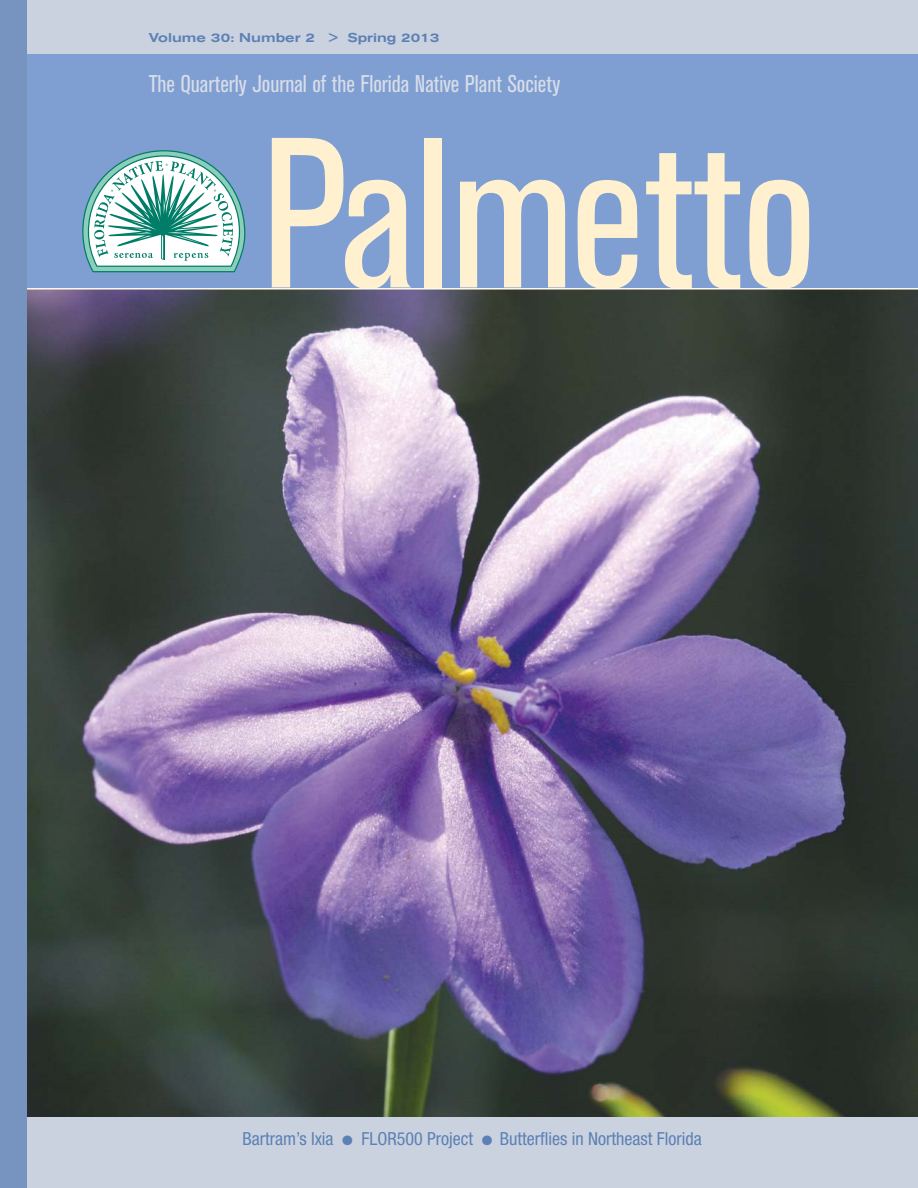
<style>
.page{position:relative;width:918px;height:1188px;background:#cbd2df}
.page>*{position:absolute;margin:0;border:0;box-sizing:border-box;transform-origin:0 0}
.t1{font:condensed 211.5px "Akzidenz Grotesk BE";color:#fff1d0}
.t2{font:condensed 24px "Akzidenz Grotesk BE";color:#d8dde7}
.t3{font:condensed 18px "Helvetica Neue LT Std";color:#5c81b4}
.t4{font:500 expanded 12.75px "Akzidenz Grotesk BE";color:#5c81b4}
</style>
<div class="page">
<div style="left:0;top:54px;width:918px;height:248px;background:#7f9fd3"></div>
<img style="left:27px;top:290px;width:891px;height:826px">
<svg style="left:82px;top:150px;width:163px;height:122px"></svg>
<hr style="left:0;top:288px;width:918px;height:2px;background:#fffaee">
<div style="left:0;top:0;width:27px;height:1188px;background:#7794c0"></div>
<p class="t4" style="left:149px;top:33px;width:292px">Volume 30: Number 2 &gt; Spring 2013</p>
<h2 class="t2" style="left:149px;top:75px;width:413px">The Quarterly Journal of the Florida Native Plant Society</h2>
<h1 class="t1" style="left:261px;top:138px;width:557px">Palmetto</h1>
<p class="t3" style="left:242px;top:1132px;width:461px">Bartram’s Ixia ● FLOR500 Project ● Butterflies in Northeast Florida</p>
</div>
